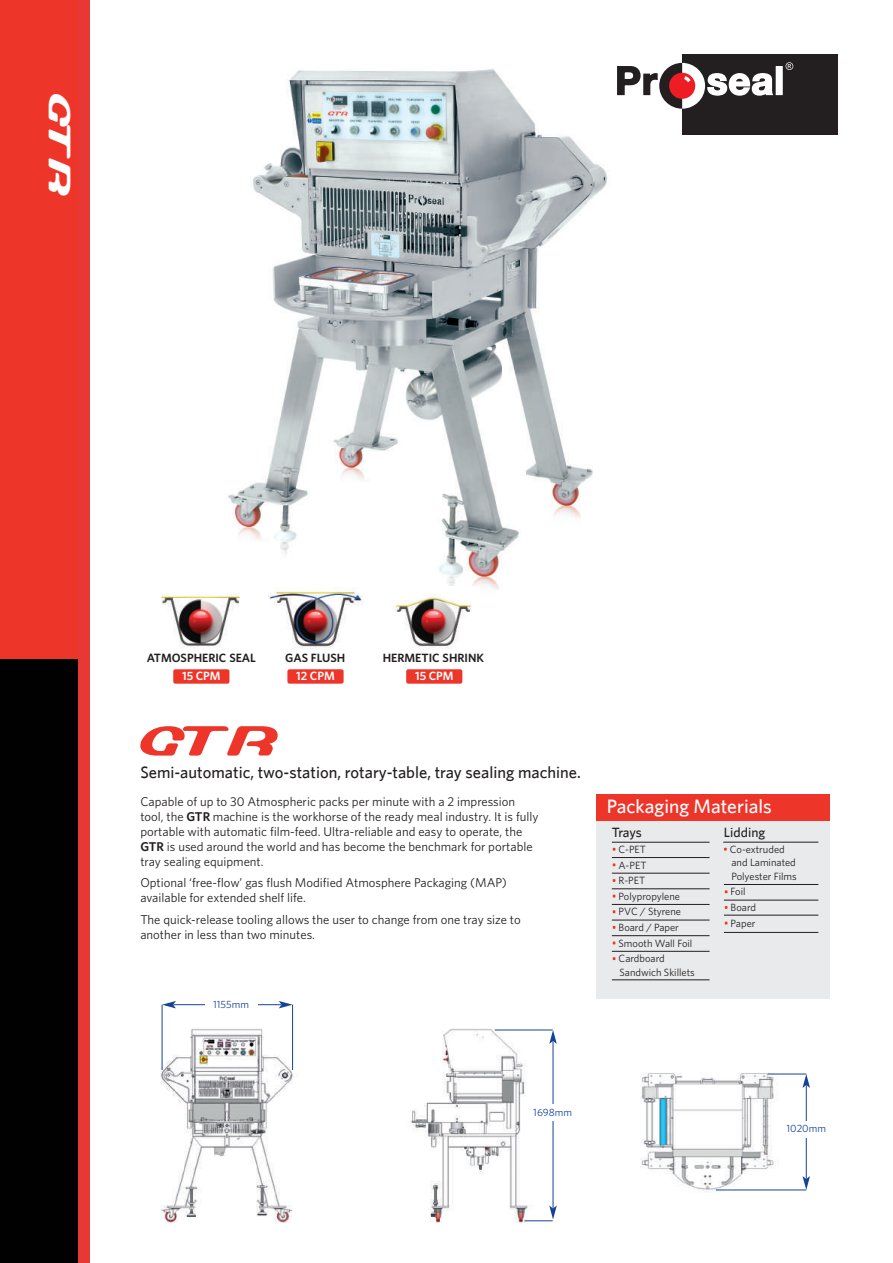
<style>
.page{position:relative;width:893px;height:1263px;background:#fff}
.page>*{position:absolute;margin:0;border:0;box-sizing:border-box;transform-origin:0 0}
.t1{font:30.9px "GT0";color:#fff}
.t2{font:500 19.5px "Whitney";color:#fff}
.t3{font:500 16.5px "Whitney";color:#231f20}
.t4{font:500 13.5px "Whitney";color:#231f20}
.t5{font:12.75px/15px "Whitney";color:#231f20}
.t6{font:600 12px "Whitney";color:#231f20}
.t7{font:600 12px "Whitney";color:#fff}
.t8{font:10.5px/15.6px "Whitney";color:#231f20}
.t9{font:10.5px "Whitney";color:#154398}
.s1{font-weight:600}
</style>
<div class="page">
<img style="left:227px;top:69px;width:381px;height:521px">
<div style="left:0;top:0;width:89px;height:1263px;background:#010101"></div>
<div style="left:0;top:0;width:85px;height:658px;background:#ee3529"></div>
<div style="left:604px;top:43px;width:250px;height:100px;background:#fff"></div>
<div style="left:682px;top:54px;width:156px;height:80px;background:#231f20"></div>
<svg style="left:786px;top:62px;width:7px;height:8px"></svg>
<div style="left:776px;top:66px;width:7px;height:29px;background:#fff;border:2px solid #fff"></div>
<svg style="left:617px;top:63px;width:156px;height:46px"></svg>
<div style="left:597px;top:820px;width:233px;height:178px;background:#e9eaeb"></div>
<svg style="left:140px;top:726px;width:138px;height:30px"></svg>
<hr style="left:612px;top:842px;width:98px;height:1px;background:#231f20">
<hr style="left:612px;top:857px;width:98px;height:1px;background:#231f20">
<hr style="left:612px;top:873px;width:98px;height:1px;background:#231f20">
<hr style="left:612px;top:888px;width:98px;height:1px;background:#231f20">
<hr style="left:612px;top:904px;width:98px;height:1px;background:#231f20">
<hr style="left:612px;top:920px;width:98px;height:1px;background:#231f20">
<hr style="left:612px;top:935px;width:98px;height:1px;background:#231f20">
<hr style="left:612px;top:951px;width:98px;height:1px;background:#231f20">
<hr style="left:612px;top:979px;width:98px;height:1px;background:#231f20">
<hr style="left:723px;top:842px;width:95px;height:1px;background:#231f20">
<hr style="left:724px;top:884px;width:94px;height:1px;background:#231f20">
<hr style="left:724px;top:900px;width:94px;height:1px;background:#231f20">
<hr style="left:724px;top:915px;width:94px;height:1px;background:#231f20">
<hr style="left:724px;top:932px;width:94px;height:1px;background:#231f20">
<div style="left:597px;top:794px;width:233px;height:26px;background:#ee3529"></div>
<img style="left:160px;top:1029px;width:626px;height:194px">
<hr style="left:173px;top:1004px;width:108px;height:1px;background:#154398">
<svg style="left:279px;top:1001px;width:14px;height:7px"></svg>
<svg style="left:162px;top:1001px;width:14px;height:7px"></svg>
<div style="left:205px;top:996px;width:52px;height:17px;background:#fff"></div>
<hr style="left:292px;top:1005px;width:1px;height:65px;background:#154398">
<hr style="left:162px;top:1005px;width:1px;height:65px;background:#154398">
<hr style="left:553px;top:1041px;width:1px;height:167px;background:#154398">
<svg style="left:549px;top:1030px;width:8px;height:14px"></svg>
<div style="left:526px;top:1104px;width:53px;height:17px;background:#fff"></div>
<hr style="left:806px;top:1085px;width:1px;height:94px;background:#154398">
<svg style="left:802px;top:1074px;width:8px;height:14px"></svg>
<svg style="left:802px;top:1176px;width:8px;height:14px"></svg>
<div style="left:780px;top:1121px;width:53px;height:16px;background:#fff"></div>
<hr style="left:495px;top:1030px;width:58px;height:1px;background:#154398">
<hr style="left:767px;top:1074px;width:39px;height:1px;background:#154398">
<hr style="left:716px;top:1190px;width:90px;height:1px;background:#154398">
<svg style="left:524px;top:1205px;width:33px;height:16px"></svg>
<img style="left:161px;top:586px;width:92px;height:62px">
<img style="left:268px;top:586px;width:96px;height:63px">
<img style="left:387px;top:586px;width:92px;height:63px">
<div style="left:173px;top:669px;width:56px;height:15px;background:#ee3529;border-radius:2px"></div>
<div style="left:287px;top:669px;width:57px;height:15px;background:#ee3529;border-radius:2px"></div>
<div style="left:406px;top:669px;width:56px;height:15px;background:#ee3529;border-radius:2px"></div>
<div style="left:78px;top:0;width:11px;height:1263px;background:#e73835"></div>
<h1 class="t1" style="left:75px;top:94px;width:104px;rotate:90deg">GTR</h1>
<p class="t6" style="left:147px;top:651px;width:111px">ATMOSPHERIC SEAL</p>
<p class="t6" style="left:285px;top:651px;width:62px">GAS FLUSH</p>
<p class="t6" style="left:383px;top:651px;width:103px">HERMETIC SHRINK</p>
<p class="t7" style="left:182px;top:669px;width:40px">15 CPM</p>
<p class="t7" style="left:296px;top:669px;width:40px">12 CPM</p>
<p class="t7" style="left:415px;top:669px;width:40px">15 CPM</p>
<p class="t3" style="left:140px;top:762px;width:442px">Semi-automatic, two-station, rotary-table, tray sealing machine.</p>
<p class="t5" style="left:140px;top:794px;width:400px">Capable of up to 30 Atmospheric packs per minute with a 2 impression tool, the <span class="s1">GTR</span> machine is the workhorse of the ready meal industry. It is fully portable with automatic film-feed. Ultra-reliable and easy to operate, the <span class="s1">GTR</span> is used around the world and has become the benchmark for portable tray sealing equipment.</p>
<p class="t5" style="left:140px;top:875px;width:368px">Optional ‘free-flow’ gas flush Modified Atmosphere Packaging (MAP) available for extended shelf life.</p>
<p class="t5" style="left:140px;top:911px;width:382px">The quick-release tooling allows the user to change from one tray size to another in less than two minutes.</p>
<p class="t9" style="left:213px;top:998px;width:37px">1155mm</p>
<h2 class="t2" style="left:607px;top:795px;width:167px">Packaging Materials</h2>
<p class="t4" style="left:612px;top:824px;width:32px">Trays</p>
<p class="t8" style="left:619px;top:841px;width:75px">C-PET<br>A-PET<br>R-PET<br>Polypropylene<br>PVC / Styrene<br>Board / Paper<br>Smooth Wall Foil<br>Cardboard</p>
<p class="t8" style="left:619px;top:964px;width:77px">Sandwich Skillets</p>
<p class="t4" style="left:724px;top:824px;width:43px">Lidding</p>
<p class="t8" style="left:730px;top:842px;width:68px;line-height:13.5px">Co-extruded and Laminated<br>Polyester Films</p>
<p class="t8" style="left:731px;top:884px;width:27px">Foil<br>Board<br>Paper</p>
<p class="t9" style="left:533px;top:1106px;width:40px">1698mm</p>
<p class="t9" style="left:787px;top:1122px;width:41px">1020mm</p>
</div>
